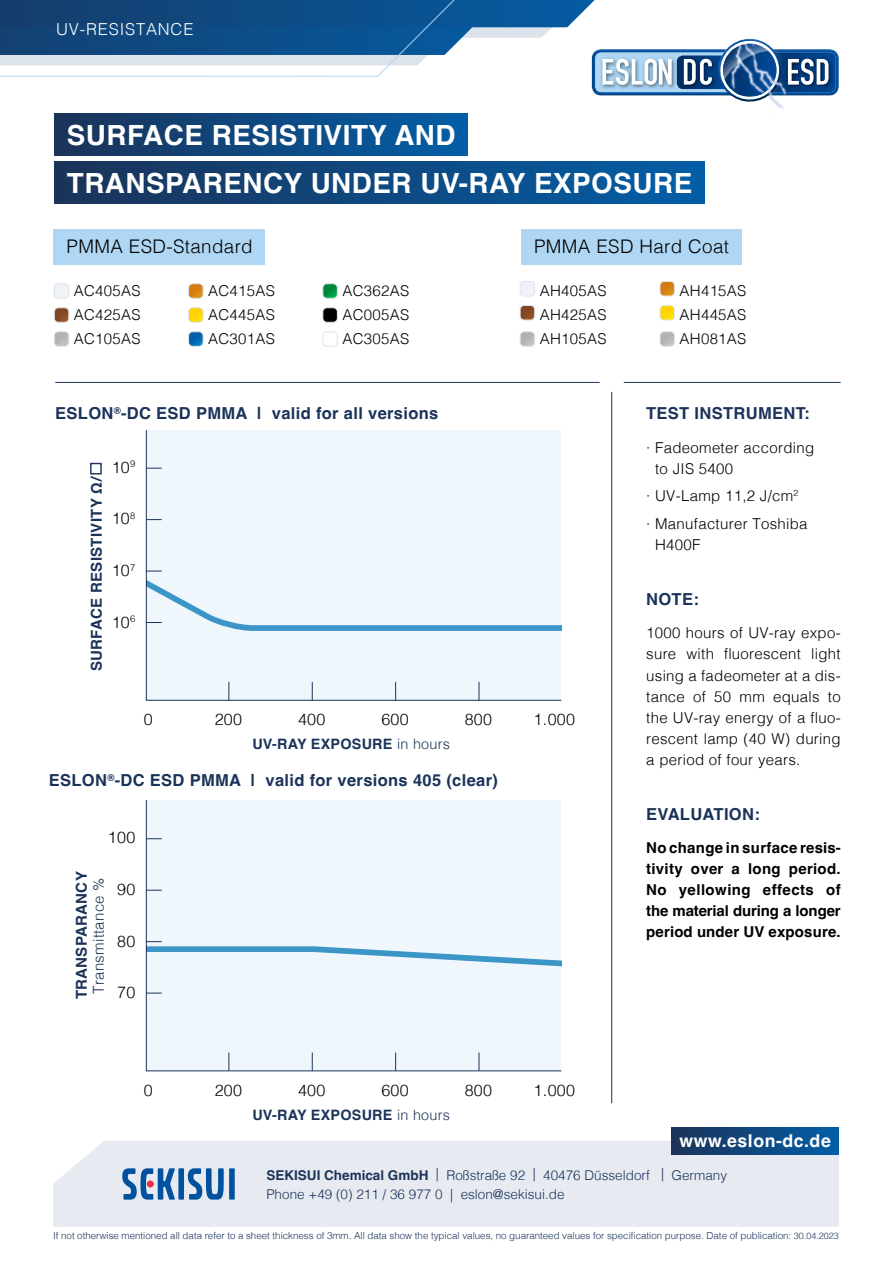
<style>
.page{position:relative;width:893px;height:1263px;background:#fff}
.page>*{position:absolute;margin:0;border:0;box-sizing:border-box;transform-origin:0 0}
.t1{font:700 27.75px/48px "Helvetica";letter-spacing:.02em;color:#fff}
.t2{font:300 18.75px "Helvetica";letter-spacing:.02em;color:#000}
.t3{font:700 17.7px "Helvetica";letter-spacing:.03em;color:#fff}
.t4{font:700 16.5px "Helvetica";letter-spacing:.02em;color:#1b3359}
.t5{font:300 16.5px "Helvetica";letter-spacing:.05em;color:#fff}
.t6{font:300 16.05px "Helvetica";letter-spacing:.02em;color:#000}
.t7{font:300 15px/24px "Helvetica";letter-spacing:.02em;color:#000;text-align:justify}
.t8{font:700 15px/21px "Helvetica";letter-spacing:.01em;color:#000;text-align:justify}
.t9{font:700 15px "Helvetica";letter-spacing:.02em;color:#1b3359}
.t10{font:300 15px "Helvetica";letter-spacing:.02em;color:#1b3359}
.t11{font:700 14.4px "Helvetica";letter-spacing:.02em;color:#1b3359}
.t12{font:300 13.5px/19.5px "Helvetica";color:#1b3359}
.t13{font:300 9.75px "Helvetica";color:#1b3359}
.s1{font-weight:300}
.s2{font-weight:700}
.s3{font-size:9px}
</style>
<div class="page">
<div style="left:53px;top:1140px;width:786px;height:87px;background:#e7ebf1"></div>
<div style="left:672px;top:1127px;width:167px;height:27px;background:linear-gradient(to right,#1b3359,#035ea7)"></div>
<div style="left:178px;top:1168px;width:6px;height:31px;background:#00529e"></div>
<div style="left:229px;top:1168px;width:6px;height:31px;background:#00529e"></div>
<svg style="left:188px;top:1168px;width:36px;height:31px"></svg>
<svg style="left:122px;top:1168px;width:53px;height:31px;background:#6c99c4"></svg>
<div style="left:147px;top:1180px;width:7px;height:7px;background:#e5334a;border-radius:50%"></div>
<svg style="left:0;top:0;width:839px;height:96px"></svg>
<img style="left:719px;top:54px;width:81px;height:55px">
<img style="left:719px;top:39px;width:58px;height:58px;border-radius:29px">
<svg style="left:522px;top:283px;width:13px;height:13px"></svg>
<div style="left:520px;top:281px;width:15px;height:15px;border:1px solid #dde3eb;border-radius:4px"></div>
<svg style="left:520px;top:307px;width:15px;height:13px"></svg>
<div style="left:520px;top:305px;width:15px;height:15px;border:1px solid #dde3eb;border-radius:4px"></div>
<svg style="left:522px;top:333px;width:11px;height:12px"></svg>
<div style="left:520px;top:331px;width:15px;height:16px;border:1px solid #dde3eb;border-radius:4px"></div>
<svg style="left:660px;top:283px;width:14px;height:13px"></svg>
<div style="left:660px;top:281px;width:15px;height:15px;border:1px solid #dde3eb;border-radius:4px"></div>
<svg style="left:660px;top:307px;width:14px;height:13px"></svg>
<div style="left:660px;top:305px;width:15px;height:15px;border:1px solid #dde3eb;border-radius:4px"></div>
<svg style="left:662px;top:333px;width:11px;height:12px"></svg>
<div style="left:660px;top:331px;width:15px;height:16px;border:1px solid #dde3eb;border-radius:4px"></div>
<div style="left:54px;top:284px;width:15px;height:14px;background:#eef1f6;border-radius:4px"></div>
<div style="left:54px;top:283px;width:15px;height:16px;border:1px solid #dde3eb;border-radius:4px"></div>
<svg style="left:56px;top:309px;width:11px;height:12px"></svg>
<div style="left:54px;top:307px;width:15px;height:16px;border:1px solid #dde3eb;border-radius:4px"></div>
<svg style="left:56px;top:333px;width:11px;height:12px"></svg>
<div style="left:54px;top:331px;width:15px;height:16px;border:1px solid #dde3eb;border-radius:4px"></div>
<svg style="left:190px;top:285px;width:11px;height:12px"></svg>
<div style="left:188px;top:283px;width:15px;height:16px;border:1px solid #dde3eb;border-radius:4px"></div>
<svg style="left:190px;top:309px;width:11px;height:12px"></svg>
<div style="left:188px;top:307px;width:15px;height:16px;border:1px solid #dde3eb;border-radius:4px"></div>
<svg style="left:190px;top:333px;width:11px;height:12px"></svg>
<div style="left:188px;top:331px;width:15px;height:16px;border:1px solid #dde3eb;border-radius:4px"></div>
<svg style="left:325px;top:285px;width:11px;height:12px"></svg>
<div style="left:323px;top:283px;width:15px;height:16px;border:1px solid #dde3eb;border-radius:4px"></div>
<svg style="left:325px;top:309px;width:11px;height:12px"></svg>
<div style="left:323px;top:307px;width:15px;height:16px;border:1px solid #dde3eb;border-radius:4px"></div>
<div style="left:323px;top:331px;width:15px;height:16px;border:1px solid #dde3eb;border-radius:4px"></div>
<div style="left:146px;top:430px;width:416px;height:271px;background:#eff7fd"></div>
<div style="left:146px;top:800px;width:416px;height:271px;background:#eff7fd"></div>
<hr style="left:55px;top:382px;width:545px;height:1px;background:#1b3359">
<hr style="left:611px;top:392px;width:1px;height:711px;background:#1b3359">
<hr style="left:624px;top:382px;width:217px;height:1px;background:#1b3359">
<div style="left:54px;top:113px;width:414px;height:43px;background:linear-gradient(to right,#1b3359,#035ea7)"></div>
<div style="left:54px;top:161px;width:650px;height:43px;background:linear-gradient(to right,#1b3359,#035ea7)"></div>
<div style="left:90px;top:463px;width:12px;height:11px;border:1px solid #1b3359"></div>
<div style="left:54px;top:229px;width:211px;height:36px;background:#afd7f4"></div>
<div style="left:521px;top:229px;width:220px;height:36px;background:#afd7f4"></div>
<p class="t5" style="left:56px;top:15px;width:139px">UV-RESISTANCE</p>
<h1 class="t1" style="left:67px;top:114px;width:627px">SURFACE RESISTIVITY AND<br>TRANSPARENCY UNDER UV-RAY EXPOSURE</h1>
<p class="t2" style="left:67px;top:231px;width:188px">PMMA ESD-Standard</p>
<p class="t2" style="left:534px;top:231px;width:196px">PMMA ESD Hard Coat</p>
<p class="t7" style="left:74px;top:278px;width:68px">AC405AS AC425AS AC105AS</p>
<p class="t7" style="left:208px;top:278px;width:68px">AC415AS AC445AS AC301AS</p>
<p class="t7" style="left:342px;top:278px;width:68px">AC362AS AC005AS AC305AS</p>
<p class="t7" style="left:540px;top:278px;width:68px">AH405AS AH425AS AH105AS</p>
<p class="t7" style="left:680px;top:278px;width:68px">AH415AS AH445AS AH081AS</p>
<p class="t4" style="left:55px;top:403px;width:385px">ESLON<sup>®</sup>-DC ESD PMMA | valid for all versions</p>
<p class="t9" style="left:87px;top:671px;width:198px;rotate:-90deg">SURFACE RESISTIVITY Ω/</p>
<p class="t6" style="left:112px;top:453px;width:25px">10<sup>9</sup></p>
<p class="t6" style="left:112px;top:505px;width:25px">10<sup>8</sup></p>
<p class="t6" style="left:112px;top:557px;width:25px">10<sup>7</sup></p>
<p class="t6" style="left:112px;top:608px;width:25px">10<sup>6</sup></p>
<p class="t6" style="left:215px;top:706px;width:29px">200</p>
<p class="t6" style="left:298px;top:706px;width:29px">400</p>
<p class="t6" style="left:381px;top:706px;width:29px">600</p>
<p class="t6" style="left:465px;top:706px;width:29px">800</p>
<p class="t6" style="left:144px;top:706px;width:10px">0</p>
<p class="t6" style="left:534px;top:706px;width:43px">1.000</p>
<p class="t11" style="left:252px;top:735px;width:199px">UV-RAY EXPOSURE <span class="s1">in hours</span></p>
<p class="t4" style="left:49px;top:770px;width:450px">ESLON<sup>®</sup>-DC ESD PMMA | valid for versions 405 (clear)</p>
<p class="t6" style="left:108px;top:824px;width:29px">100</p>
<p class="t9" style="left:72px;top:999px;width:130px;rotate:-90deg">TRANSPARANCY</p>
<p class="t10" style="left:86px;top:994px;width:118px;rotate:-90deg">Transmittance %</p>
<p class="t6" style="left:117px;top:875px;width:20px">90</p>
<p class="t6" style="left:117px;top:927px;width:20px">80</p>
<p class="t6" style="left:117px;top:979px;width:20px">70</p>
<p class="t6" style="left:215px;top:1076px;width:29px">200</p>
<p class="t6" style="left:298px;top:1076px;width:29px">400</p>
<p class="t6" style="left:381px;top:1076px;width:29px">600</p>
<p class="t6" style="left:465px;top:1076px;width:29px">800</p>
<p class="t6" style="left:144px;top:1076px;width:10px">0</p>
<p class="t6" style="left:534px;top:1076px;width:43px">1.000</p>
<p class="t11" style="left:252px;top:1106px;width:199px">UV-RAY EXPOSURE <span class="s1">in hours</span></p>
<p class="t4" style="left:646px;top:403px;width:165px">TEST INSTRUMENT:</p>
<p class="t7" style="left:655px;top:436px;width:161px;line-height:21px;text-indent:-9px">· Fadeometer according to JIS 5400</p>
<p class="t7" style="left:646px;top:481px;width:163px;line-height:27.5px">· UV-Lamp 11,2 J/cm<sup>2<br></sup>· Manufacturer Toshiba</p>
<p class="t7" style="left:655px;top:531px;width:47px">H400F</p>
<p class="t4" style="left:646px;top:589px;width:54px">NOTE:</p>
<p class="t7" style="left:646px;top:622px;width:196px;line-height:21px">1000 hours of UV-ray expo&shy;sure with fluorescent light using a fadeometer at a dis&shy;tance of 50 mm equals to the UV-ray energy of a fluo&shy;rescent lamp (40 W) during a period of four years.</p>
<p class="t4" style="left:646px;top:804px;width:115px">EVALUATION:</p>
<p class="t8" style="left:646px;top:839px;width:196px">No change in surface resis&shy;tivity over a long period.<br>No yellowing effects of the material during a longer period under UV exposure.</p>
<p class="t3" style="left:679px;top:1130px;width:153px">www.eslon-dc.de</p>
<p class="t12" style="left:266px;top:1164px;width:462px"><span class="s2">SEKISUI Chemical GmbH</span> | Roßstraße 92 | 40476 Düsseldorf | Germany<br>Phone +49 (0) 211 / 36 977 0 | eslon@sekisui.de</p>
<p class="t13" style="left:53px;top:1227px;width:787px">If not otherwise mentioned all data refer to a sheet thickness of 3mm. All data show the typical values, no guaranteed values for specification purpose. Date of publication: <span class="s3">30.04.2023</span></p>
</div>
